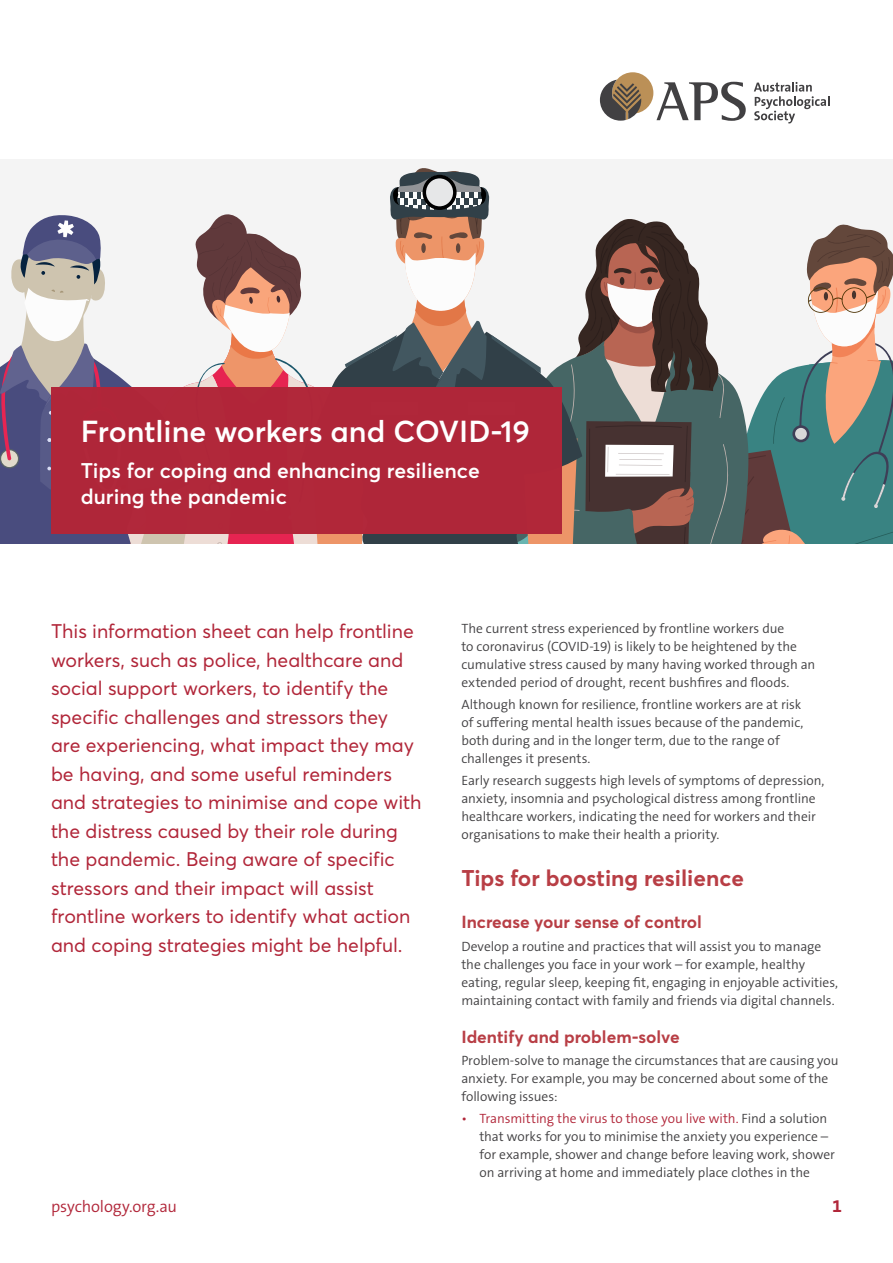
<style>
.page{position:relative;width:893px;height:1263px;background:#fff}
.page>*{position:absolute;margin:0;border:0;box-sizing:border-box;transform-origin:0 0}
.t1{font:600 30px "Averta Std";color:#fff}
.t2{font:700 22.5px "Averta Std";color:#b83e45}
.t3{font:600 21px/25.5px "Averta Std";color:#fff}
.t4{font:19.5px/28.5px "Averta Std";color:#b12639}
.t5{font:700 18px "The Sans B W7";color:#b12639}
.t6{font:700 17.25px "Averta Std";color:#b83e45}
.t7{font:300 16.5px "The Sans B W4";letter-spacing:-.01em;color:#b12639}
.t8{font:300 13.5px/18px "The Sans B W4";letter-spacing:-.005em;color:#414042}
.s1{color:#b12639}
</style>
<div class="page">
<div style="left:0;top:159px;width:893px;height:385px;background:#f4f4f4"></div>
<svg style="left:0;top:168px;width:893px;height:376px"></svg>
<svg style="left:600px;top:72px;width:146px;height:49px"></svg>
<svg style="left:754px;top:82px;width:75px;height:41px"></svg>
<div style="left:51px;top:387px;width:510px;height:146px;background:#b12639"></div>
<h1 class="t1" style="left:81px;top:412px;width:451px">Frontline workers and COVID-19</h1>
<h3 class="t3" style="left:81px;top:458px;width:401px">Tips for coping and enhancing resilience during the pandemic</h3>
<p class="t4" style="left:51px;top:617px;width:372px">This information sheet can help frontline workers, such as police, healthcare and social support workers, to identify the specific challenges and stressors they are experiencing, what impact they may be having, and some useful reminders and strategies to minimise and cope with the distress caused by their role during the pandemic. Being aware of specific stressors and their impact will assist frontline workers to identify what action and coping strategies might be helpful.</p>
<p class="t8" style="left:461px;top:619px;width:355px">The current stress experienced by frontline workers due<br>to coronavirus (COVID-19) is likely to be heightened by the cumulative stress caused by many having worked through an extended period of drought, recent bushfires and floods.</p>
<p class="t8" style="left:461px;top:696px;width:343px">Although known for resilience, frontline workers are at risk of suffering mental health issues because of the pandemic, both during and in the longer term, due to the range of challenges it presents.</p>
<p class="t8" style="left:461px;top:772px;width:365px">Early research suggests high levels of symptoms of depression, anxiety, insomnia and psychological distress among frontline healthcare workers, indicating the need for workers and their organisations to make their health a priority.</p>
<h2 class="t2" style="left:461px;top:864px;width:284px">Tips for boosting resilience</h2>
<p class="t6" style="left:461px;top:911px;width:242px">Increase your sense of control</p>
<p class="t8" style="left:461px;top:937px;width:378px">Develop a routine and practices that will assist you to manage the challenges you face in your work – for example, healthy eating, regular sleep, keeping fit, engaging in enjoyable activities, maintaining contact with family and friends via digital channels.</p>
<p class="t6" style="left:461px;top:1025px;width:220px">Identify and problem-solve</p>
<p class="t8" style="left:461px;top:1051px;width:379px">Problem-solve to manage the circumstances that are causing you anxiety. For example, you may be concerned about some of the following issues:</p>
<p class="t8" style="left:479px;top:1109px;width:357px;text-indent:-18px"><span class="s1">• Transmitting the virus to those you live with.</span> Find a solution that works for you to minimise the anxiety you experience – for example, shower and change before leaving work, shower on arriving at home and immediately place clothes in the</p>
<p class="t7" style="left:51px;top:1195px;width:127px">psychology.org.au</p>
<h3 class="t5" style="left:832px;top:1194px;width:11px">1</h3>
</div>
